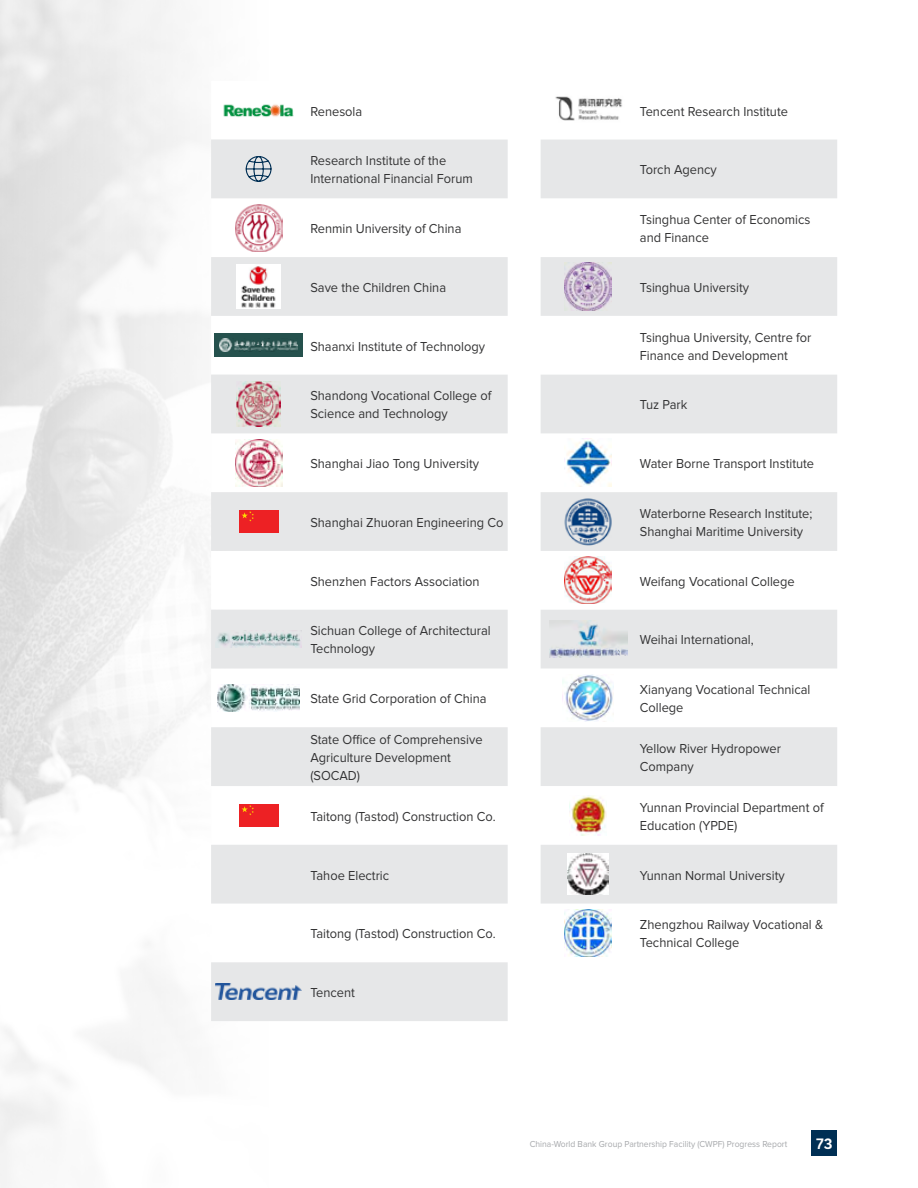
<style>
.page{position:relative;width:918px;height:1188px;background:#fff}
.page>*{position:absolute;margin:0;border:0;box-sizing:border-box;transform-origin:0 0}
.t1{font:700 15px "Andes";color:#fff;scale:.95 1}
.t2{font:13.5px/18px "Proxima Nova";color:#333334;scale:.95 1}
.t3{font:9px "Proxima Nova";color:#a6a8ab;scale:.95 1}
</style>
<div class="page">
<svg style="left:211px;top:140px;width:297px;height:881px;fill:#e6e7e8"></svg>
<img style="left:223px;top:103px;width:71px;height:15px">
<svg style="left:245px;top:155px;width:27px;height:27px"></svg>
<img style="left:235px;top:204px;width:47px;height:47px">
<img style="left:237px;top:265px;width:43px;height:43px">
<div style="left:214px;top:333px;width:89px;height:24px;background:#25514d"></div>
<img style="left:220px;top:339px;width:77px;height:13px">
<img style="left:237px;top:382px;width:44px;height:44px">
<img style="left:235px;top:439px;width:47px;height:47px">
<div style="left:239px;top:510px;width:39px;height:23px;background:#ed2124"></div>
<svg style="left:242px;top:511px;width:12px;height:11px"></svg>
<img style="left:216px;top:630px;width:85px;height:18px">
<img style="left:218px;top:684px;width:82px;height:27px">
<div style="left:239px;top:804px;width:39px;height:23px;background:#ed2124"></div>
<svg style="left:242px;top:805px;width:12px;height:10px"></svg>
<img style="left:216px;top:984px;width:85px;height:16px">
<svg style="left:541px;top:140px;width:296px;height:764px;fill:#e6e7e8"></svg>
<img style="left:555px;top:96px;width:67px;height:25px">
<img style="left:565px;top:263px;width:47px;height:47px">
<img style="left:564px;top:439px;width:48px;height:48px">
<img style="left:561px;top:498px;width:54px;height:47px">
<img style="left:565px;top:557px;width:47px;height:47px">
<img style="left:549px;top:620px;width:78px;height:38px">
<img style="left:563px;top:675px;width:51px;height:46px">
<img style="left:570px;top:795px;width:36px;height:41px">
<img style="left:567px;top:854px;width:42px;height:41px">
<img style="left:564px;top:909px;width:48px;height:48px">
<div style="left:812px;top:1131px;width:25px;height:25px;background:#002f54"></div>
<p class="t2" style="left:310px;top:103px;width:56px">Renesola</p>
<p class="t2" style="left:310px;top:152px;width:172px">Research Institute of the<br>International Financial Forum</p>
<p class="t2" style="left:310px;top:220px;width:161px">Renmin University of China</p>
<p class="t2" style="left:310px;top:279px;width:144px">Save the Children China</p>
<p class="t2" style="left:310px;top:338px;width:185px">Shaanxi Institute of Technology</p>
<p class="t2" style="left:310px;top:387px;width:192px">Shandong Vocational College of<br>Science and Technology</p>
<p class="t2" style="left:310px;top:455px;width:179px">Shanghai Jiao Tong University</p>
<p class="t2" style="left:310px;top:514px;width:205px">Shanghai Zhuoran Engineering Co</p>
<p class="t2" style="left:310px;top:573px;width:180px">Shenzhen Factors Association</p>
<p class="t2" style="left:310px;top:623px;width:191px">Sichuan College of Architectural<br>Technology</p>
<p class="t2" style="left:310px;top:690px;width:187px">State Grid Corporation of China</p>
<p class="t2" style="left:310px;top:731px;width:183px">State Office of Comprehensive<br>Agriculture Development (SOCAD)</p>
<p class="t2" style="left:310px;top:808px;width:197px">Taitong (Tastod) Construction Co.</p>
<p class="t2" style="left:310px;top:867px;width:84px">Tahoe Electric</p>
<p class="t2" style="left:310px;top:925px;width:197px">Taitong (Tastod) Construction Co.</p>
<p class="t2" style="left:310px;top:984px;width:48px">Tencent</p>
<p class="t2" style="left:640px;top:103px;width:157px">Tencent Research Institute</p>
<p class="t2" style="left:640px;top:161px;width:82px">Torch Agency</p>
<p class="t2" style="left:640px;top:211px;width:181px">Tsinghua Center of Economics and Finance</p>
<p class="t2" style="left:640px;top:279px;width:117px">Tsinghua University</p>
<p class="t2" style="left:640px;top:329px;width:182px">Tsinghua University, Centre for<br>Finance and Development</p>
<p class="t2" style="left:640px;top:396px;width:52px">Tuz Park</p>
<p class="t2" style="left:640px;top:455px;width:185px">Water Borne Transport Institute</p>
<p class="t2" style="left:640px;top:505px;width:183px">Waterborne Research Institute;<br>Shanghai Maritime University</p>
<p class="t2" style="left:640px;top:573px;width:165px">Weifang Vocational College</p>
<p class="t2" style="left:640px;top:632px;width:121px">Weihai International,</p>
<p class="t2" style="left:640px;top:681px;width:181px">Xianyang Vocational Technical<br>College</p>
<p class="t2" style="left:640px;top:740px;width:150px">Yellow River Hydropower<br>Company</p>
<p class="t2" style="left:640px;top:799px;width:195px">Yunnan Provincial Department of<br>Education (YPDE)</p>
<p class="t2" style="left:640px;top:867px;width:154px">Yunnan Normal University</p>
<p class="t2" style="left:640px;top:916px;width:195px">Zhengzhou Railway Vocational &amp;<br>Technical College</p>
<p class="t3" style="left:530px;top:1139px;width:273px">China-World Bank Group Partnership Facility (CWPF) Progress Report</p>
<p class="t1" style="left:816px;top:1134px;width:19px">73</p>
</div>
